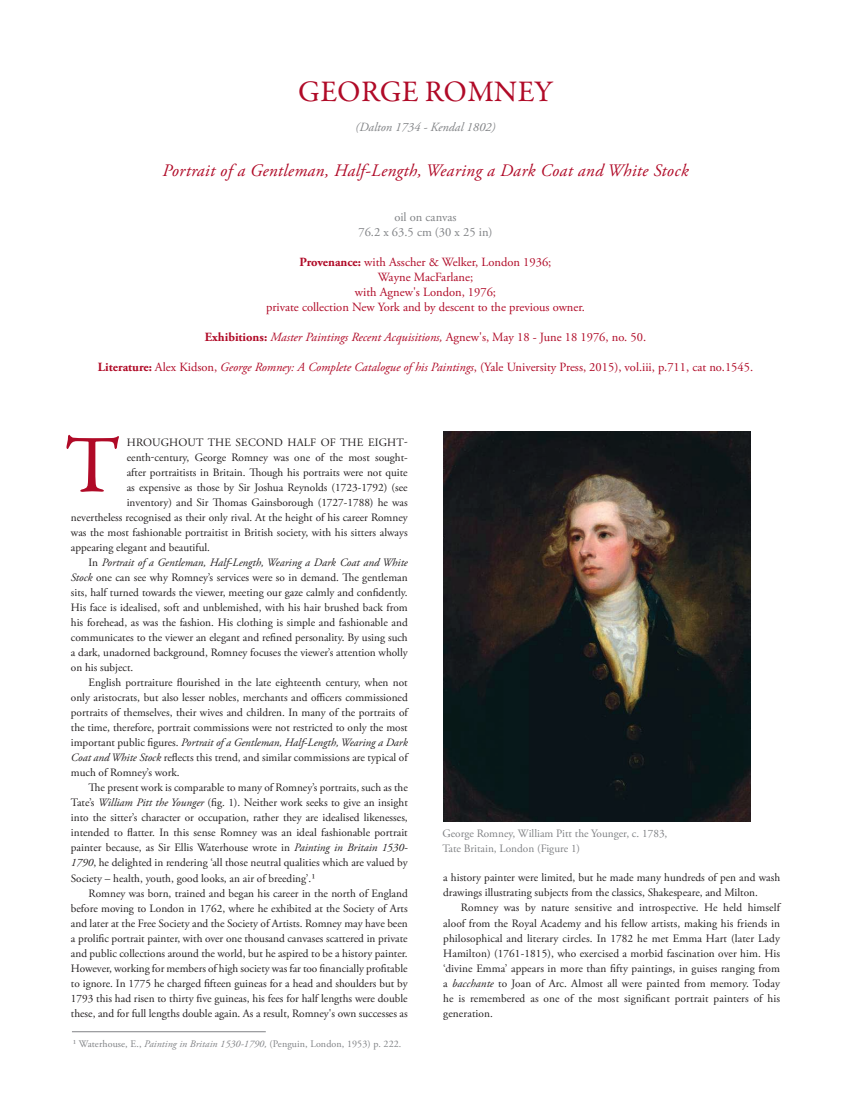
<style>
.page{position:relative;width:851px;height:1110px;background:#fff}
.page>*{position:absolute;margin:0;border:0;box-sizing:border-box;transform-origin:0 0}
.t1{font:82.5px "Garamond Premr Pro";color:#b00a27}
.t2{font:30px "Garamond Premr Pro";letter-spacing:.01em;color:#b00a27}
.t3{font:italic 17.5px "Adobe Garamond Pro";letter-spacing:.02em;color:#b00a27}
.t4{font:12.5px/15px "Adobe Garamond Pro";color:#b00a27;text-align:center}
.t5{font:italic 12.5px "Adobe Garamond Pro";color:#b00a27}
.t6{font:12.5px/15px "Adobe Garamond Pro";color:#808285;text-align:center}
.t7{font:italic 12.5px "Adobe Garamond Pro";color:#808285}
.t8{font:11.25px/15px "Adobe Garamond Pro";color:#231f20}
.t9{font:italic 11.25px "Adobe Garamond Pro";color:#231f20}
.t10{font:11.25px/15px "Adobe Garamond Pro";color:#808285}
.t11{font:10px "Adobe Garamond Pro";letter-spacing:.01em;color:#808285}
.s1{font-weight:700}
.s2{font-weight:700;font-style:normal}
.s3{font-style:normal}
.s4{font-style:italic}
</style>
<div class="page">
<hr style="left:72px;top:1031px;width:194px;height:1px;background:#808285">
<img style="left:443px;top:431px;width:307px;height:390px">
<h2 class="t2" style="left:298px;top:73px;width:256px">GEORGE ROMNEY</h2>
<p class="t7" style="left:355px;top:119px;width:142px">(Dalton 1734 - Kendal 1802)</p>
<h3 class="t3" style="left:162px;top:160px;width:527px">Portrait of a Gentleman, Half-Length, Wearing a Dark Coat and White Stock</h3>
<p class="t6" style="left:358px;top:210px;width:136px">oil on canvas<br>76.2 x 63.5 cm (30 x 25 in)</p>
<p class="t4" style="left:266px;top:255px;width:320px"><span class="s1">Provenance:</span> with Asscher &amp; Welker, London 1936;<br>Wayne MacFarlane;<br>with Agnew's London, 1976;<br>private collection New York and by descent to the previous owner.</p>
<p class="t5" style="left:205px;top:329px;width:442px"><span class="s2">Exhibitions:</span> Master Paintings Recent Acquisitions, <span class="s3">Agnew's, May 18 - June 18 1976, no. 50.</span></p>
<p class="t4" style="left:98px;top:360px;width:656px"><span class="s1">Literature:</span> Alex Kidson, <span class="s4">George Romney: A Complete Catalogue of his Paintings</span>, (Yale University Press, 2015), vol.iii, p.711, cat no.1545.</p>
<h1 class="t1" style="left:65px;top:415px;width:57px">T</h1>
<p class="t8" style="left:127px;top:435px;width:282px">HROUGHOUT THE SECOND HALF OF THE EIGHT-</p>
<p class="t8" style="left:127px;top:450px;width:282px">eenth-century, George Romney was one of the most sought-</p>
<p class="t8" style="left:127px;top:465px;width:282px">after portraitists in Britain. Though his portraits were not quite</p>
<p class="t8" style="left:127px;top:480px;width:282px">as expensive as those by Sir Joshua Reynolds (1723-1792) (see</p>
<p class="t8" style="left:127px;top:495px;width:282px">inventory) and Sir Thomas Gainsborough (1727-1788) he was</p>
<p class="t8" style="left:71px;top:510px;width:338px">nevertheless recognised as their only rival. At the height of his career Romney</p>
<p class="t8" style="left:71px;top:525px;width:338px">was the most fashionable portraitist in British society, with his sitters always</p>
<p class="t8" style="left:71px;top:540px;width:141px">appearing elegant and beautiful.</p>
<p class="t9" style="left:89px;top:556px;width:320px"><span class="s3">In</span> Portrait of a Gentleman, Half-Length, Wearing a Dark Coat and White</p>
<p class="t8" style="left:71px;top:570px;width:338px"><span class="s4">Stock</span> one can see why Romney’s services were so in demand. The gentleman</p>
<p class="t8" style="left:71px;top:585px;width:338px">sits, half turned towards the viewer, meeting our gaze calmly and confidently.</p>
<p class="t8" style="left:71px;top:600px;width:338px">His face is idealised, soft and unblemished, with his hair brushed back from</p>
<p class="t8" style="left:71px;top:615px;width:338px">his forehead, as was the fashion. His clothing is simple and fashionable and</p>
<p class="t8" style="left:71px;top:630px;width:338px">communicates to the viewer an elegant and refined personality. By using such</p>
<p class="t8" style="left:71px;top:645px;width:338px">a dark, unadorned background, Romney focuses the viewer’s attention wholly</p>
<p class="t8" style="left:71px;top:660px;width:64px">on his subject.</p>
<p class="t8" style="left:89px;top:675px;width:320px">English portraiture flourished in the late eighteenth century, when not</p>
<p class="t8" style="left:71px;top:690px;width:338px">only aristocrats, but also lesser nobles, merchants and officers commissioned</p>
<p class="t8" style="left:71px;top:705px;width:338px">portraits of themselves, their wives and children. In many of the portraits of</p>
<p class="t8" style="left:71px;top:720px;width:338px">the time, therefore, portrait commissions were not restricted to only the most</p>
<p class="t9" style="left:71px;top:735px;width:338px"><span class="s3">important public figures.</span> Portrait of a Gentleman, Half-Length, Wearing a Dark</p>
<p class="t8" style="left:71px;top:750px;width:338px"><span class="s4">Coat and White Stock</span> reflects this trend, and similar commissions are typical of</p>
<p class="t8" style="left:71px;top:765px;width:110px">much of Romney’s work.</p>
<p class="t8" style="left:89px;top:780px;width:320px">The present work is comparable to many of Romney’s portraits, such as the</p>
<p class="t8" style="left:71px;top:795px;width:338px">Tate’s <span class="s4">William Pitt the Younger</span> (fig. 1). Neither work seeks to give an insight</p>
<p class="t8" style="left:71px;top:810px;width:338px">into the sitter’s character or occupation, rather they are idealised likenesses,</p>
<p class="t8" style="left:71px;top:825px;width:338px">intended to flatter. In this sense Romney was an ideal fashionable portrait</p>
<p class="t8" style="left:71px;top:840px;width:338px">painter because, as Sir Ellis Waterhouse wrote in <span class="s4">Painting in Britain 1530-</span></p>
<p class="t8" style="left:71px;top:855px;width:338px"><span class="s4">1790</span>, he delighted in rendering ‘all those neutral qualities which are valued by</p>
<p class="t8" style="left:71px;top:870px;width:246px">Society – health, youth, good looks, an air of breeding’.¹</p>
<p class="t8" style="left:89px;top:885px;width:320px">Romney was born, trained and began his career in the north of England</p>
<p class="t8" style="left:71px;top:900px;width:338px">before moving to London in 1762, where he exhibited at the Society of Arts</p>
<p class="t8" style="left:71px;top:915px;width:338px">and later at the Free Society and the Society of Artists. Romney may have been</p>
<p class="t8" style="left:71px;top:930px;width:338px">a prolific portrait painter, with over one thousand canvases scattered in private</p>
<p class="t8" style="left:71px;top:945px;width:338px">and public collections around the world, but he aspired to be a history painter.</p>
<p class="t8" style="left:71px;top:960px;width:338px">However, working for members of high society was far too financially profitable</p>
<p class="t8" style="left:71px;top:975px;width:338px">to ignore. In 1775 he charged fifteen guineas for a head and shoulders but by</p>
<p class="t8" style="left:71px;top:990px;width:338px">1793 this had risen to thirty five guineas, his fees for half lengths were double</p>
<p class="t8" style="left:71px;top:1005px;width:338px">these, and for full lengths double again. As a result, Romney's own successes as</p>
<p class="t11" style="left:73px;top:1037px;width:330px">¹ Waterhouse, E., <span class="s4">Painting in Britain 1530-1790,</span> (Penguin, London, 1953) p. 222.</p>
<p class="t10" style="left:442px;top:825px;width:226px">George Romney, William Pitt the Younger, c. 1783,<br>Tate Britain, London (Figure 1)</p>
<p class="t8" style="left:443px;top:870px;width:338px">a history painter were limited, but he made many hundreds of pen and wash drawings illustrating subjects from the classics, Shakespeare, and Milton.</p>
<p class="t8" style="left:443px;top:900px;width:338px;text-align:justify;text-indent:18px">Romney was by nature sensitive and introspective. He held himself aloof from the Royal Academy and his fellow artists, making his friends in philosophical and literary circles. In 1782 he met Emma Hart (later Lady Hamilton) (1761-1815), who exercised a morbid fascination over him. His ‘divine Emma’ appears in more than fifty paintings, in guises ranging from a <span class="s4">bacchante</span> to Joan of Arc. Almost all were painted from memory. Today he is remembered as one of the most significant portrait painters of his generation.</p>
</div>
